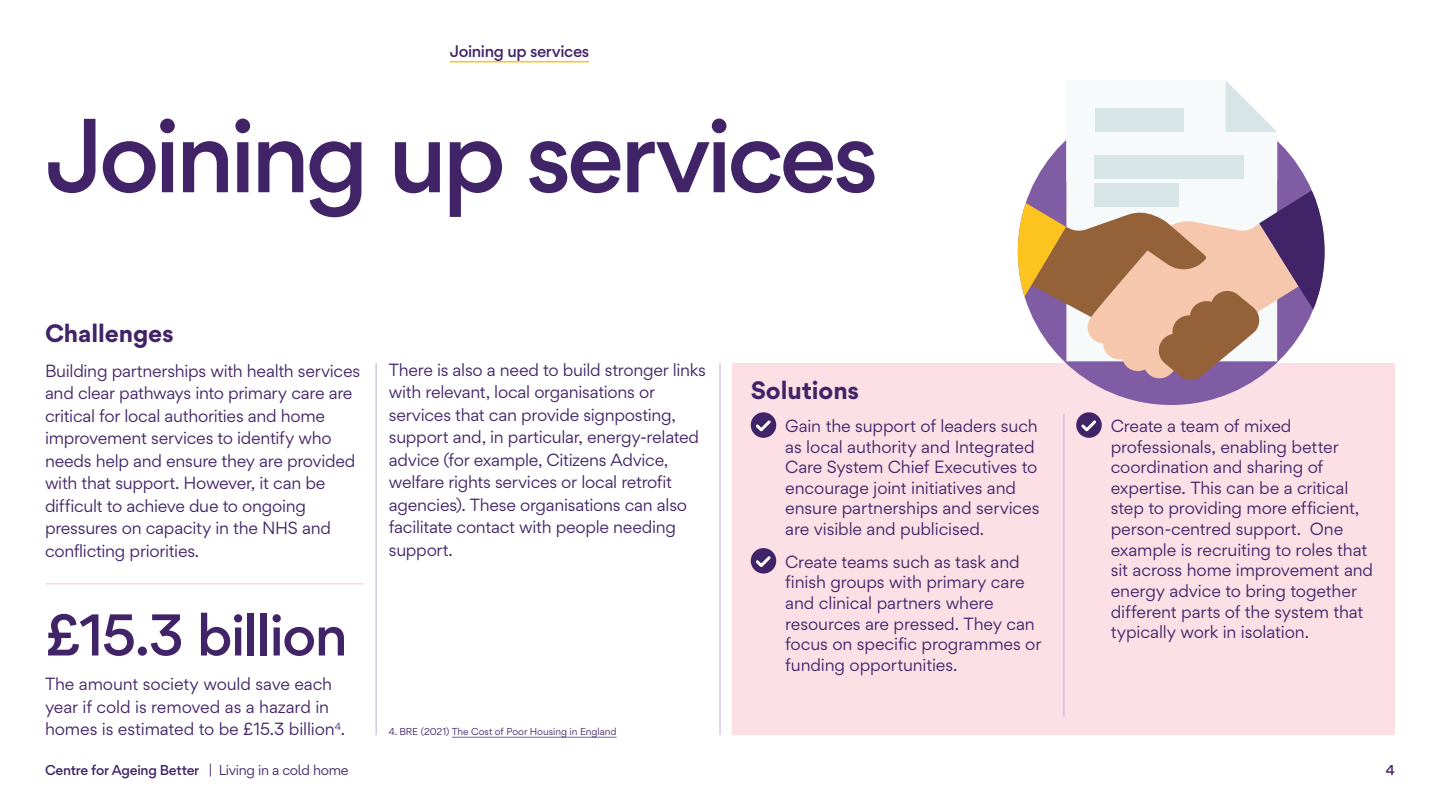
<style>
.page{position:relative;width:1440px;height:810px;background:#fff}
.page>*{position:absolute;margin:0;border:0;box-sizing:border-box;transform-origin:0 0}
.H2_heading_125_125pt{font:500 93.75px "Gordita";letter-spacing:-.055em;color:#412468}
.Stat_70_30pt__rule_above{font:500 52.5px "Gordita";letter-spacing:-.03em;color:#412468}
.H3_heading_30_33pt{font:700 22.5px "Gordita";letter-spacing:-.005em;color:#412468}
.Body_copy_21_30pt{font:15.75px/22.5px "Gordita";letter-spacing:-.015em;color:#412468}
.Body_tick_list_21_30pt{font:15.75px/20.6px "Gordita";letter-spacing:-.01em;color:#412468}
.t1{font:500 15px "Gordita";letter-spacing:-.025em;color:#412468}
.t2{font:500 12.75px "Gordita";letter-spacing:-.025em;color:#412468}
.Footnote_12_17pt{font:9px "Gordita";letter-spacing:-.005em;color:#412468}
.s1{font-weight:400}
</style>
<div class="page">
<div style="left:733px;top:363px;width:662px;height:372px;background:#fce0e6"></div>
<div style="left:751px;top:412px;width:25px;height:26px;background:#412468;border-radius:50%"></div>
<svg style="left:753px;top:420px;width:20px;height:14px"></svg>
<div style="left:751px;top:548px;width:25px;height:26px;background:#412468;border-radius:50%"></div>
<svg style="left:753px;top:553px;width:20px;height:17px"></svg>
<svg style="left:1076px;top:412px;width:26px;height:26px"></svg>
<svg style="left:1079px;top:418px;width:20px;height:16px"></svg>
<hr style="left:452px;top:737px;width:165px;height:1px;background:#7f5ca3">
<hr style="left:376px;top:363px;width:1px;height:372px;background:#bfaed1">
<hr style="left:1064px;top:414px;width:1px;height:303px;background:#bfaed1">
<hr style="left:720px;top:363px;width:1px;height:372px;background:#bfaed1">
<hr style="left:45px;top:584px;width:318px;height:1px;background:#f9c2cc">
<div style="left:1018px;top:98px;width:307px;height:307px;background:#7f5ca3;border-radius:50%"></div>
<svg style="left:1066px;top:181px;width:211px;height:8px"></svg>
<div style="left:1095px;top:183px;width:84px;height:24px;background:#d7e5e6"></div>
<svg style="left:1018px;top:189px;width:307px;height:191px"></svg>
<svg style="left:1066px;top:80px;width:211px;height:101px"></svg>
<div style="left:1095px;top:108px;width:88px;height:24px;background:#d7e5e6"></div>
<div style="left:1095px;top:155px;width:149px;height:24px;background:#d7e5e6"></div>
<hr style="left:450px;top:61px;width:139px;height:1px;background:#fdc41f">
<p class="t1" style="left:450px;top:40px;width:141px">Joining up services</p>
<p class="H2_heading_125_125pt" style="left:45px;top:86px;width:835px">Joining up services</p>
<p class="H3_heading_30_33pt" style="left:45px;top:316px;width:130px">Challenges</p>
<p class="Body_copy_21_30pt" style="left:45px;top:359px;width:317px">Building partnerships with health services and clear pathways into primary care are critical for local authorities and home improvement services to identify who needs help and ensure they are provided with that support. However, it can be difficult to achieve due to ongoing pressures on capacity in the NHS and conflicting priorities.</p>
<p class="Stat_70_30pt__rule_above" style="left:45px;top:596px;width:304px">£15.3 billion</p>
<p class="Body_copy_21_30pt" style="left:45px;top:672px;width:302px">The amount society would save each year if cold is removed as a hazard in homes is estimated to be £15.3 billion<sup>4</sup>.</p>
<p class="Body_copy_21_30pt" style="left:389px;top:358px;width:318px">There is also a need to build stronger links with relevant, local organisations or services that can provide signposting, support and, in particular, energy-related advice (for example, Citizens Advice, welfare rights services or local retrofit agencies). These organisations can also facilitate contact with people needing support.</p>
<p class="Footnote_12_17pt" style="left:389px;top:725px;width:229px">4. BRE (2021) The Cost of Poor Housing in England</p>
<p class="H3_heading_30_33pt" style="left:751px;top:373px;width:110px">Solutions</p>
<p class="Body_tick_list_21_30pt" style="left:785px;top:415px;width:256px">Gain the support of leaders such as local authority and Integrated<br>Care System Chief Executives to encourage joint initiatives and ensure partnerships and services are visible and publicised.</p>
<p class="Body_tick_list_21_30pt" style="left:785px;top:551px;width:258px">Create teams such as task and finish groups with primary care and clinical partners where resources are pressed. They can focus on specific programmes or funding opportunities.</p>
<p class="Body_tick_list_21_30pt" style="left:1111px;top:415px;width:264px">Create a team of mixed professionals, enabling better coordination and sharing of expertise. This can be a critical step to providing more efficient, person-centred support. One example is recruiting to roles that sit across home improvement and energy advice to bring together different parts of the system that typically work in isolation.</p>
<p class="t2" style="left:45px;top:761px;width:305px">Centre for Ageing Better <span class="s1">| Living in a cold home</span></p>
<p class="t2" style="left:1386px;top:761px;width:11px">4</p>
</div>
